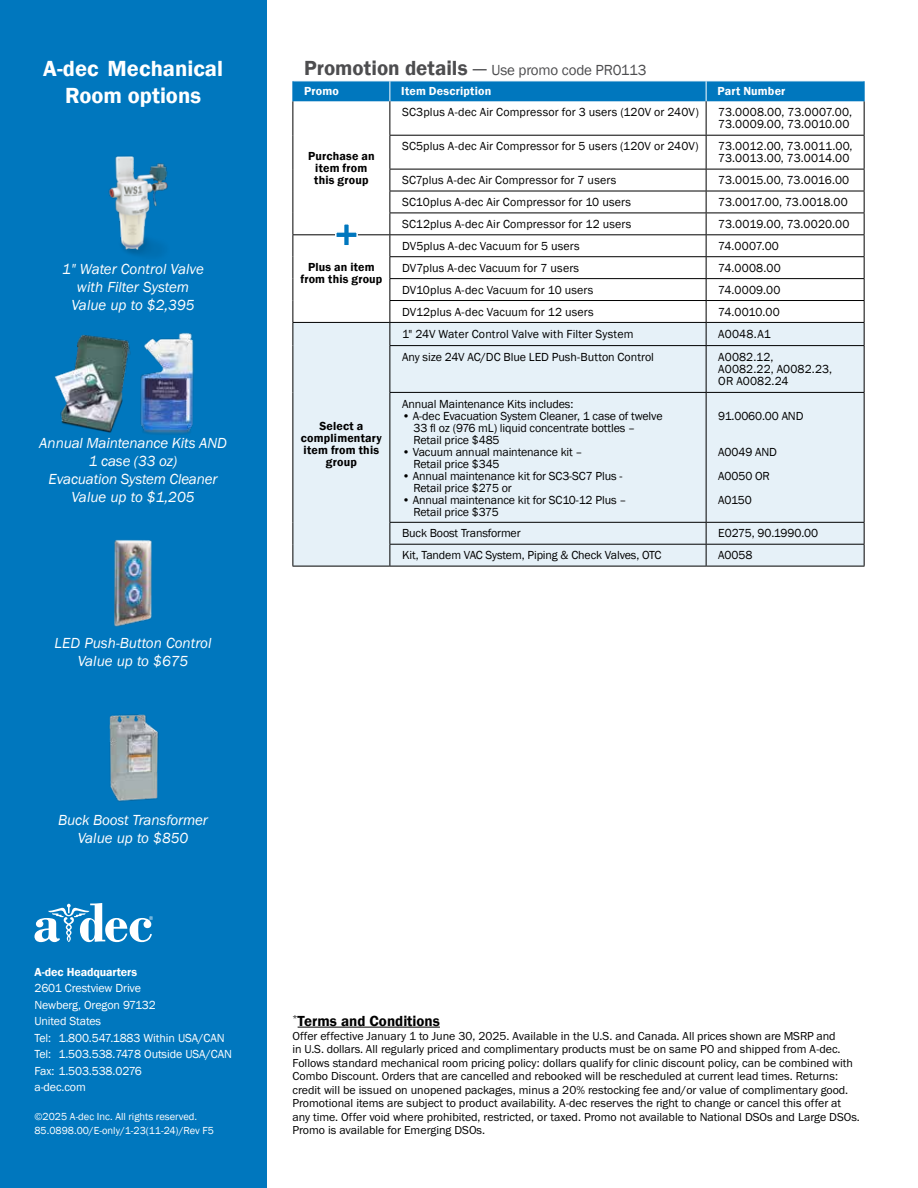
<style>
.page{position:relative;width:918px;height:1188px;background:#fff}
.page>*{position:absolute;margin:0;border:0;box-sizing:border-box;transform-origin:0 0}
.t1{font:600 22.5px/27px "Franklin Gothic";color:#fff;text-align:center}
.t2{font:italic 15px/18px "Franklin Gothic";letter-spacing:-.01em;color:#fff;text-align:center}
.t3{font:15px "Franklin Gothic";letter-spacing:-.01em;color:#4d4d4f}
.t4{font:600 15px "Franklin Gothic";color:#000}
.t5{font:12px/13.5px "Franklin Gothic URW Boo";color:#000}
.t6{font:12px/12px "Franklin Gothic";letter-spacing:-.01em;color:#000}
.t7{font:12px "Franklin Gothic";letter-spacing:.01em;color:#000}
.t8{font:12px/16.5px "Franklin Gothic";letter-spacing:-.01em;color:#fff}
.t9{font:600 12px/12px "Franklin Gothic";letter-spacing:.015em;color:#000;text-align:center}
.t10{font:12px/12px "Franklin Gothic";letter-spacing:.02em;color:#000}
.t11{font:600 12px "Franklin Gothic";letter-spacing:.015em;color:#fff}
.t12{font:600 12px "Franklin Gothic";letter-spacing:-.01em;color:#fff}
.t13{font:10.5px/13.5px "Franklin Gothic";color:#fff}
.s1{font-weight:600;font-size:21px}
.s2{font-size:21px}
</style>
<div class="page">
<div style="left:0;top:0;width:266px;height:1188px;background:#0077be"></div>
<svg style="left:34px;top:903px;width:119px;height:39px"></svg>
<hr style="left:298px;top:1027px;width:142px;height:1px;background:#000">
<div style="left:293px;top:323px;width:571px;height:243px;background:#e6f1f8"></div>
<hr style="left:390px;top:136px;width:1px;height:33px;background:#000">
<hr style="left:706px;top:136px;width:1px;height:33px;background:#000">
<svg style="left:390px;top:170px;width:1px;height:175px"></svg>
<svg style="left:706px;top:170px;width:1px;height:175px"></svg>
<hr style="left:390px;top:346px;width:1px;height:46px;background:#000">
<hr style="left:706px;top:346px;width:1px;height:46px;background:#000">
<hr style="left:390px;top:393px;width:1px;height:129px;background:#000">
<hr style="left:706px;top:393px;width:1px;height:129px;background:#000">
<svg style="left:390px;top:523px;width:1px;height:43px"></svg>
<svg style="left:706px;top:523px;width:1px;height:43px"></svg>
<hr style="left:390px;top:101px;width:1px;height:34px;background:#000">
<hr style="left:706px;top:101px;width:1px;height:34px;background:#000">
<hr style="left:390px;top:135px;width:316px;height:1px;background:#000">
<hr style="left:706px;top:135px;width:159px;height:1px;background:#000">
<hr style="left:292px;top:101px;width:1px;height:34px;background:#000">
<hr style="left:864px;top:101px;width:1px;height:34px;background:#000">
<hr style="left:292px;top:135px;width:1px;height:34px;background:#000">
<hr style="left:864px;top:136px;width:1px;height:33px;background:#000">
<hr style="left:390px;top:169px;width:316px;height:1px;background:#000">
<hr style="left:706px;top:169px;width:159px;height:1px;background:#000">
<hr style="left:390px;top:191px;width:316px;height:1px;background:#000">
<hr style="left:706px;top:191px;width:159px;height:1px;background:#000">
<hr style="left:390px;top:213px;width:316px;height:1px;background:#000">
<hr style="left:706px;top:213px;width:159px;height:1px;background:#000">
<hr style="left:292px;top:234px;width:98px;height:1px;background:#000">
<hr style="left:390px;top:234px;width:316px;height:1px;background:#000">
<hr style="left:706px;top:234px;width:159px;height:1px;background:#000">
<hr style="left:390px;top:256px;width:316px;height:1px;background:#000">
<hr style="left:706px;top:256px;width:159px;height:1px;background:#000">
<hr style="left:390px;top:278px;width:316px;height:1px;background:#000">
<hr style="left:706px;top:278px;width:159px;height:1px;background:#000">
<hr style="left:390px;top:300px;width:316px;height:1px;background:#000">
<hr style="left:706px;top:300px;width:159px;height:1px;background:#000">
<hr style="left:292px;top:322px;width:98px;height:1px;background:#000">
<svg style="left:292px;top:169px;width:1px;height:177px"></svg>
<hr style="left:390px;top:322px;width:316px;height:1px;background:#000">
<hr style="left:706px;top:322px;width:159px;height:1px;background:#000">
<svg style="left:864px;top:169px;width:1px;height:176px"></svg>
<hr style="left:292px;top:346px;width:1px;height:46px;background:#000">
<hr style="left:390px;top:345px;width:316px;height:1px;background:#000">
<hr style="left:706px;top:345px;width:159px;height:1px;background:#000">
<hr style="left:864px;top:346px;width:1px;height:46px;background:#000">
<hr style="left:292px;top:392px;width:1px;height:130px;background:#000">
<hr style="left:390px;top:392px;width:316px;height:1px;background:#000">
<hr style="left:706px;top:392px;width:159px;height:1px;background:#000">
<hr style="left:864px;top:393px;width:1px;height:129px;background:#000">
<hr style="left:390px;top:522px;width:316px;height:1px;background:#000">
<hr style="left:706px;top:522px;width:159px;height:1px;background:#000">
<svg style="left:292px;top:522px;width:1px;height:44px"></svg>
<hr style="left:390px;top:544px;width:316px;height:1px;background:#000">
<hr style="left:706px;top:544px;width:159px;height:1px;background:#000">
<svg style="left:864px;top:523px;width:1px;height:43px"></svg>
<hr style="left:292px;top:566px;width:98px;height:1px;background:#000">
<hr style="left:390px;top:566px;width:316px;height:1px;background:#000">
<hr style="left:706px;top:566px;width:159px;height:1px;background:#000">
<div style="left:292px;top:81px;width:573px;height:20px;background:#0077be"></div>
<svg style="left:334px;top:224px;width:25px;height:21px"></svg>
<img style="left:109px;top:714px;width:50px;height:88px">
<img style="left:114px;top:539px;width:38px;height:88px">
<img style="left:108px;top:156px;width:60px;height:100px">
<img style="left:54px;top:335px;width:77px;height:98px">
<img style="left:140px;top:333px;width:54px;height:101px">
<h1 class="t1" style="left:43px;top:55px;width:182px">A-dec Mechanical<br>Room options</h1>
<p class="t2" style="left:62px;top:260px;width:143px">1" Water Control Valve with Filter System<br>Value up to $2,395</p>
<p class="t2" style="left:39px;top:434px;width:189px">Annual Maintenance Kits AND<br>1 case (33 oz)<br>Evacuation System Cleaner<br>Value up to $1,205</p>
<p class="t2" style="left:55px;top:634px;width:158px">LED Push-Button Control<br>Value up to $675</p>
<p class="t2" style="left:58px;top:812px;width:151px">Buck Boost Transformer<br>Value up to $850</p>
<p class="t12" style="left:34px;top:964px;width:104px">A-dec Headquarters</p>
<p class="t8" style="left:34px;top:980px;width:199px">2601 Crestview Drive<br>Newberg, Oregon 97132<br>United States<br>Tel: 1.800.547.1883 Within USA/CAN<br>Tel: 1.503.538.7478 Outside USA/CAN<br>Fax: 1.503.538.0276<br>a-dec.com</p>
<p class="t13" style="left:34px;top:1110px;width:181px">©2025 A-dec Inc. All rights reserved.<br>85.0898.00/E-only/1-23(11-24)/Rev F5</p>
<p class="t3" style="left:304px;top:61px;width:344px"><span class="s1">Promotion details</span> <span class="s2">—</span> Use promo code PR0113</p>
<p class="t11" style="left:304px;top:84px;width:36px">Promo</p>
<p class="t11" style="left:401px;top:84px;width:92px">Item Description</p>
<p class="t11" style="left:718px;top:84px;width:69px">Part Number</p>
<p class="t9" style="left:308px;top:150px;width:68px">Purchase an item from this group</p>
<p class="t9" style="left:300px;top:261px;width:84px">Plus an item from this group</p>
<p class="t9" style="left:301px;top:421px;width:82px">Select a complimentary item from this group</p>
<p class="t7" style="left:402px;top:105px;width:298px">SC3plus A-dec Air Compressor for 3 users (120V or 240V)</p>
<p class="t10" style="left:718px;top:107px;width:135px">73.0008.00, 73.0007.00,<br>73.0009.00, 73.0010.00</p>
<p class="t7" style="left:402px;top:139px;width:298px">SC5plus A-dec Air Compressor for 5 users (120V or 240V)</p>
<p class="t6" style="left:718px;top:141px;width:136px">73.0012.00, 73.0011.00,<br>73.0013.00, 73.0014.00</p>
<p class="t7" style="left:402px;top:173px;width:216px">SC7plus A-dec Air Compressor for 7 users</p>
<p class="t6" style="left:718px;top:175px;width:133px">73.0015.00, 73.0016.00</p>
<p class="t7" style="left:402px;top:195px;width:230px">SC10plus A-dec Air Compressor for 10 users</p>
<p class="t6" style="left:718px;top:196px;width:131px">73.0017.00, 73.0018.00</p>
<p class="t7" style="left:402px;top:217px;width:231px">SC12plus A-dec Air Compressor for 12 users</p>
<p class="t6" style="left:718px;top:218px;width:133px">73.0019.00, 73.0020.00</p>
<p class="t7" style="left:402px;top:239px;width:179px">DV5plus A-dec Vacuum for 5 users</p>
<p class="t6" style="left:718px;top:240px;width:62px">74.0007.00</p>
<p class="t7" style="left:402px;top:260px;width:179px">DV7plus A-dec Vacuum for 7 users</p>
<p class="t6" style="left:718px;top:262px;width:64px">74.0008.00</p>
<p class="t6" style="left:402px;top:284px;width:193px">DV10plus A-dec Vacuum for 10 users</p>
<p class="t6" style="left:718px;top:284px;width:64px">74.0009.00</p>
<p class="t7" style="left:402px;top:304px;width:193px">DV12plus A-dec Vacuum for 12 users</p>
<p class="t6" style="left:718px;top:306px;width:63px">74.0010.00</p>
<p class="t7" style="left:402px;top:326px;width:233px">1" 24V Water Control Valve with Filter System</p>
<p class="t6" style="left:718px;top:328px;width:54px">A0048.A1</p>
<p class="t6" style="left:402px;top:351px;width:253px">Any size 24V AC/DC Blue LED Push-Button Control</p>
<p class="t6" style="left:718px;top:351px;width:115px">A0082.12,<br>A0082.22, A0082.23,<br>OR A0082.24</p>
<p class="t6" style="left:402px;top:398px;width:173px">Annual Maintenance Kits includes:</p>
<p class="t6" style="left:414px;top:410px;width:251px;text-indent:-12px">• A-dec Evacuation System Cleaner, 1 case of twelve<br>33 fl oz (976 mL) liquid concentrate bottles –<br>Retail price $485</p>
<p class="t6" style="left:414px;top:446px;width:171px;text-indent:-12px">• Vacuum annual maintenance kit –<br>Retail price $345</p>
<p class="t6" style="left:414px;top:470px;width:210px;text-indent:-12px">• Annual maintenance kit for SC3-SC7 Plus -<br>Retail price $275 or</p>
<p class="t6" style="left:414px;top:494px;width:214px;text-indent:-12px">• Annual maintenance kit for SC10-12 Plus –<br>Retail price $375</p>
<p class="t6" style="left:718px;top:410px;width:87px">91.0060.00 AND</p>
<p class="t6" style="left:718px;top:440px;width:60px;line-height:24px">A0049 AND<br>A0050 OR<br>A0150</p>
<p class="t6" style="left:402px;top:528px;width:120px">Buck Boost Transformer</p>
<p class="t6" style="left:718px;top:528px;width:101px">E0275, 90.1990.00</p>
<p class="t6" style="left:402px;top:550px;width:261px">Kit, Tandem VAC System, Piping &amp; Check Valves, OTC</p>
<p class="t6" style="left:718px;top:550px;width:36px">A0058</p>
<p class="t4" style="left:292px;top:1012px;width:149px"><sup>*</sup>Terms and Conditions</p>
<p class="t5" style="left:292px;top:1029px;width:569px">Offer effective January 1 to June 30, 2025. Available in the U.S. and Canada. All prices shown are MSRP and<br>in U.S. dollars. All regularly priced and complimentary products must be on same PO and shipped from A-dec.<br>Follows standard mechanical room pricing policy: dollars qualify for clinic discount policy, can be combined with Combo Discount. Orders that are cancelled and rebooked will be rescheduled at current lead times. Returns: credit will be issued on unopened packages, minus a 20% restocking fee and/or value of complimentary good.<br>Promotional items are subject to product availability. A-dec reserves the right to change or cancel this offer at any time. Offer void where prohibited, restricted, or taxed. Promo not available to National DSOs and Large DSOs.<br>Promo is available for Emerging DSOs.</p>
</div>
